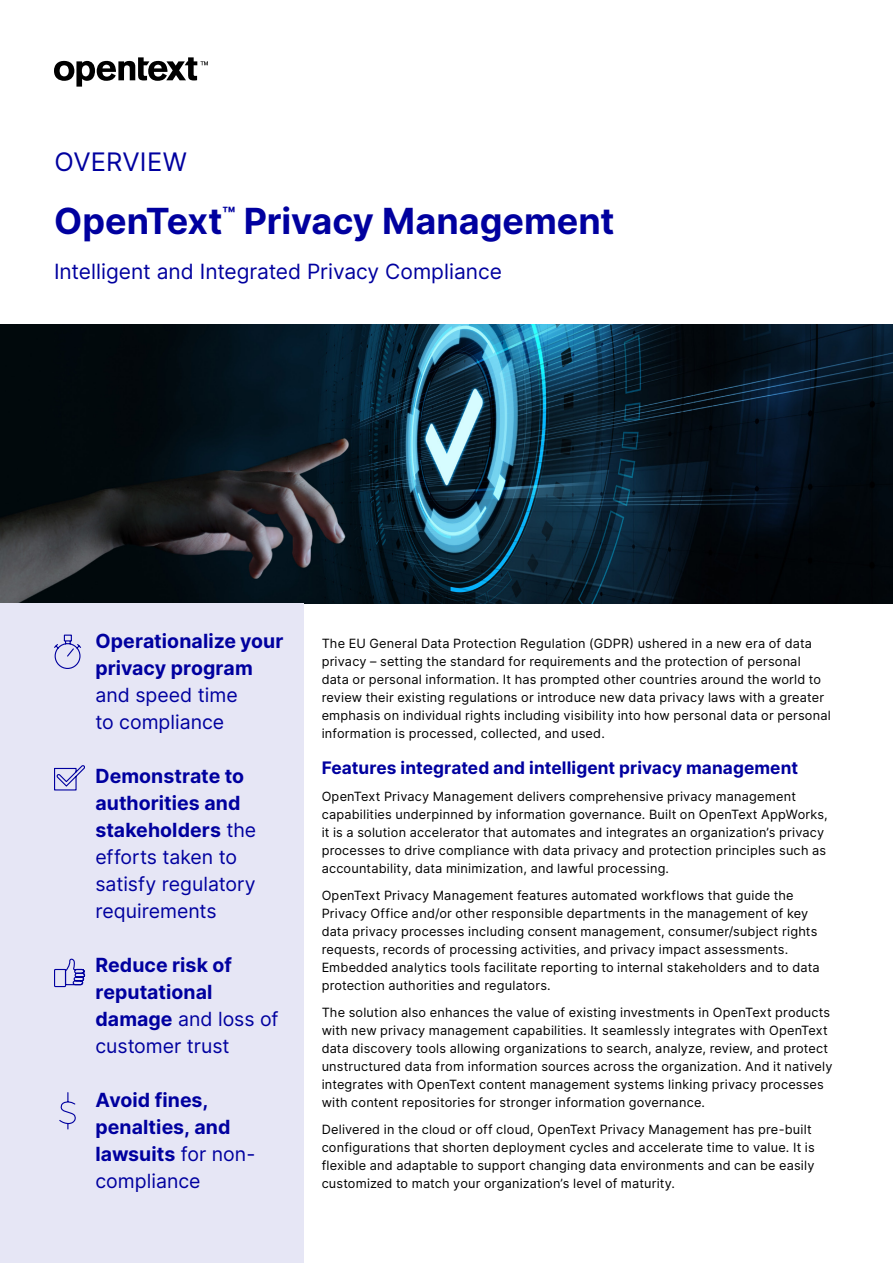
<style>
.page{position:relative;width:893px;height:1263px;background:#fff}
.page>*{position:absolute;margin:0;border:0;box-sizing:border-box;transform-origin:0 0}
.t1{font:700 36px "Inter";color:#00009f}
.Document_type{font:25.5px "Inter";letter-spacing:.01em;color:#00009f}
.t2{font:21px "Inter";color:#00009f}
.Sidebar_Stat{font:700 19.5px/27px "Inter";letter-spacing:.005em;color:#00009f}
.Sidebar_Stat-2{font:19.5px/27px "Inter";color:#00009f}
.t3{font:700 17.25px "Inter";letter-spacing:.005em;color:#00009f}
.Body{font:12.75px/18px "Inter";letter-spacing:.015em;color:#000}
.s1{font-weight:400}
.s2{font-weight:700}
</style>
<div class="page">
<svg style="left:54px;top:57px;width:154px;height:30px"></svg>
<img style="left:0;top:324px;width:893px;height:279px">
<div style="left:0;top:603px;width:304px;height:660px;background:#e6e6f5"></div>
<svg style="left:54px;top:958px;width:32px;height:30px"></svg>
<svg style="left:54px;top:765px;width:31px;height:26px"></svg>
<svg style="left:59px;top:1092px;width:17px;height:38px"></svg>
<svg style="left:54px;top:634px;width:27px;height:35px"></svg>
<p class="Document_type" style="left:55px;top:143px;width:134px">OVERVIEW</p>
<h1 class="t1" style="left:54px;top:195px;width:562px">OpenText<sup>™</sup> Privacy Management</h1>
<h2 class="t2" style="left:54px;top:256px;width:449px">Intelligent and Integrated Privacy Compliance</h2>
<p class="Sidebar_Stat" style="left:95px;top:627px;width:190px">Operationalize your privacy program <span class="s1">and speed time<br>to compliance</span></p>
<p class="Sidebar_Stat-2" style="left:95px;top:762px;width:162px"><span class="s2">Demonstrate to authorities and stakeholders</span> the efforts taken to satisfy regulatory requirements</p>
<p class="Sidebar_Stat" style="left:95px;top:951px;width:185px">Reduce risk of reputational damage <span class="s1">and loss of customer trust</span></p>
<p class="Sidebar_Stat" style="left:95px;top:1086px;width:161px">Avoid fines, penalties, and lawsuits <span class="s1">for non&shy;compliance</span></p>
<p class="Body" style="left:322px;top:634px;width:511px">The EU General Data Protection Regulation (GDPR) ushered in a new era of data privacy – setting the standard for requirements and the protection of personal data or personal information. It has prompted other countries around the world to review their existing regulations or introduce new data privacy laws with a greater emphasis on individual rights including visibility into how personal data or personal information is processed, collected, and used.</p>
<h3 class="t3" style="left:322px;top:755px;width:478px">Features integrated and intelligent privacy management</h3>
<p class="Body" style="left:322px;top:787px;width:508px">OpenText Privacy Management delivers comprehensive privacy management capabilities underpinned by information governance. Built on OpenText AppWorks, it is a solution accelerator that automates and integrates an organization’s privacy processes to drive compliance with data privacy and protection principles such as accountability, data minimization, and lawful processing.</p>
<p class="Body" style="left:322px;top:886px;width:499px">OpenText Privacy Management features automated workflows that guide the Privacy Office and/or other responsible departments in the management of key data privacy processes including consent management, consumer/subject rights requests, records of processing activities, and privacy impact assessments.<br>Embedded analytics tools facilitate reporting to internal stakeholders and to data protection authorities and regulators.</p>
<p class="Body" style="left:322px;top:1003px;width:512px">The solution also enhances the value of existing investments in OpenText products with new privacy management capabilities. It seamlessly integrates with OpenText data discovery tools allowing organizations to search, analyze, review, and protect unstructured data from information sources across the organization. And it natively integrates with OpenText content management systems linking privacy processes with content repositories for stronger information governance.</p>
<p class="Body" style="left:322px;top:1120px;width:495px">Delivered in the cloud or off cloud, OpenText Privacy Management has pre-built configurations that shorten deployment cycles and accelerate time to value. It is flexible and adaptable to support changing data environments and can be easily customized to match your organization’s level of maturity.</p>
</div>
